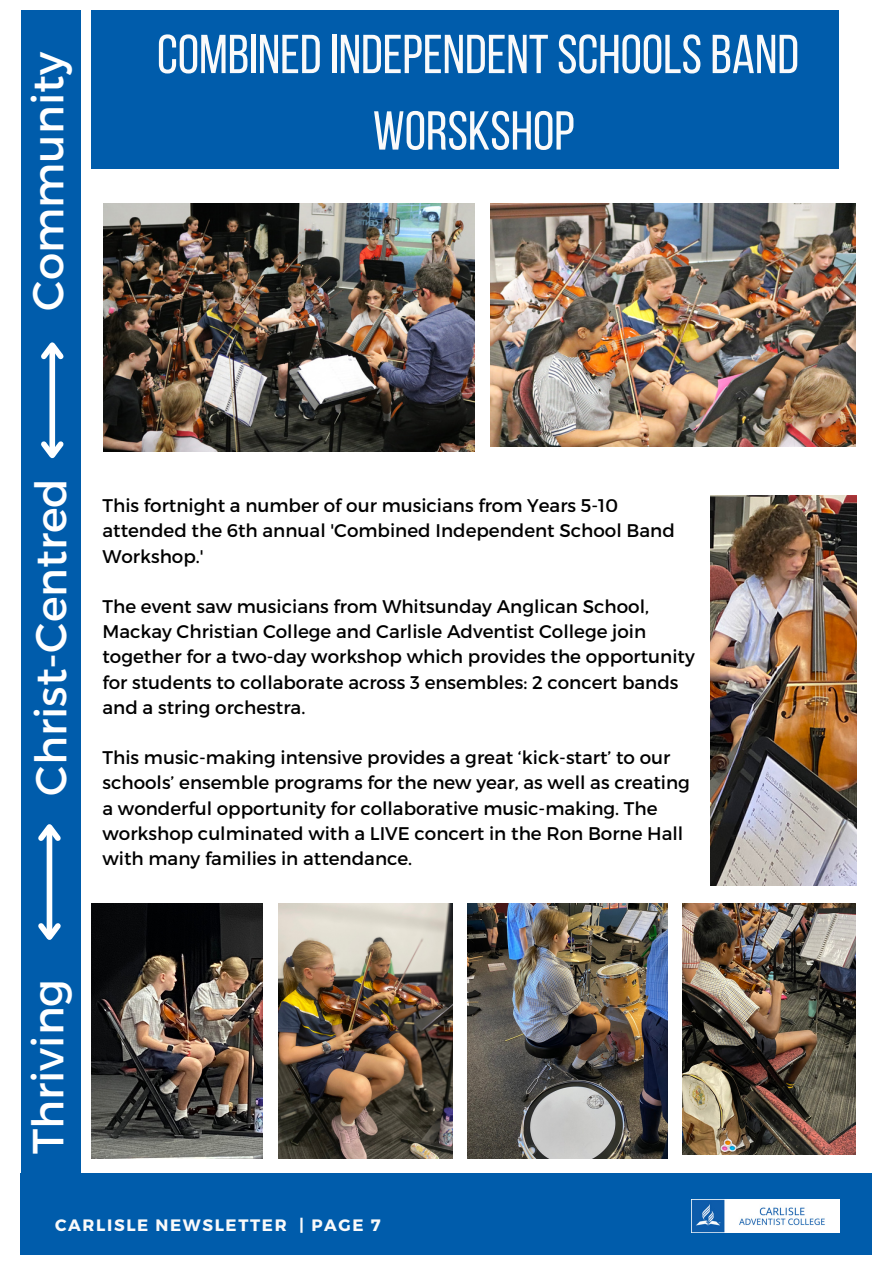
<style>
.page{position:relative;width:893px;height:1264px;background:#fff}
.page>*{position:absolute;margin:0;border:0;box-sizing:border-box;transform-origin:0 0}
.t1{font:54.75px/76.5px "Bebas Neue";color:#fafafa;text-align:center}
.t2{font:43.5px "Montserrat";color:#fff}
.t3{font:18.3px/25.2px "Montserrat";color:#000}
.t4{font:700 16.5px "Montserrat";letter-spacing:.1em;color:#fafafa}
</style>
<div class="page">
<div style="left:21px;top:1173px;width:851px;height:80px;background:#005cab"></div>
<img style="left:691px;top:1199px;width:148px;height:33px">
<div style="left:21px;top:10px;width:60px;height:1162px;background:#005cab"></div>
<div style="left:49px;top:345px;width:6px;height:110px;background:#fff"></div>
<svg style="left:41px;top:436px;width:23px;height:23px"></svg>
<svg style="left:41px;top:342px;width:23px;height:22px"></svg>
<div style="left:47px;top:827px;width:5px;height:110px;background:#fff"></div>
<svg style="left:38px;top:918px;width:23px;height:22px"></svg>
<svg style="left:38px;top:824px;width:23px;height:22px"></svg>
<div style="left:92px;top:10px;width:746px;height:159px;background:#005cab"></div>
<img style="left:490px;top:204px;width:365px;height:242px">
<img style="left:92px;top:903px;width:170px;height:254px">
<img style="left:104px;top:204px;width:371px;height:247px">
<img style="left:279px;top:903px;width:173px;height:254px">
<img style="left:467px;top:903px;width:200px;height:254px">
<img style="left:682px;top:903px;width:173px;height:251px">
<img style="left:711px;top:495px;width:145px;height:391px">
<h2 class="t2" style="left:20px;top:311px;width:260px;rotate:-90deg">Community</h2>
<h1 class="t1" style="left:157px;top:21px;width:643px">COMBINEDINDEPENDENTSCHOOLSBAND<br>WORSKSHOP</h1>
<h2 class="t2" style="left:23px;top:795px;width:319px;rotate:-90deg">Christ-Centred</h2>
<p class="t3" style="left:102px;top:492px;width:574px">This fortnight a number of our musicians from Years 5-10 attended the 6th annual 'Combined Independent School Band<br>Workshop.'</p>
<p class="t3" style="left:102px;top:593px;width:593px">The event saw musicians from Whitsunday Anglican School, Mackay Christian College and Carlisle Adventist College join together for a two-day workshop which provides the opportunity for students to collaborate across 3 ensembles: 2 concert bands and a string orchestra.</p>
<p class="t3" style="left:102px;top:744px;width:589px">This music-making intensive provides a great ‘kick-start’ to our schools’ ensemble programs for the new year, as well as creating a wonderful opportunity for collaborative music-making. The workshop culminated with a LIVE concert in the Ron Borne Hall with many families in attendance.</p>
<h2 class="t2" style="left:20px;top:1154px;width:177px;rotate:-90deg">Thriving</h2>
<p class="t4" style="left:55px;top:1214px;width:327px">CARLISLE NEWSLETTER | PAGE 7</p>
</div>
